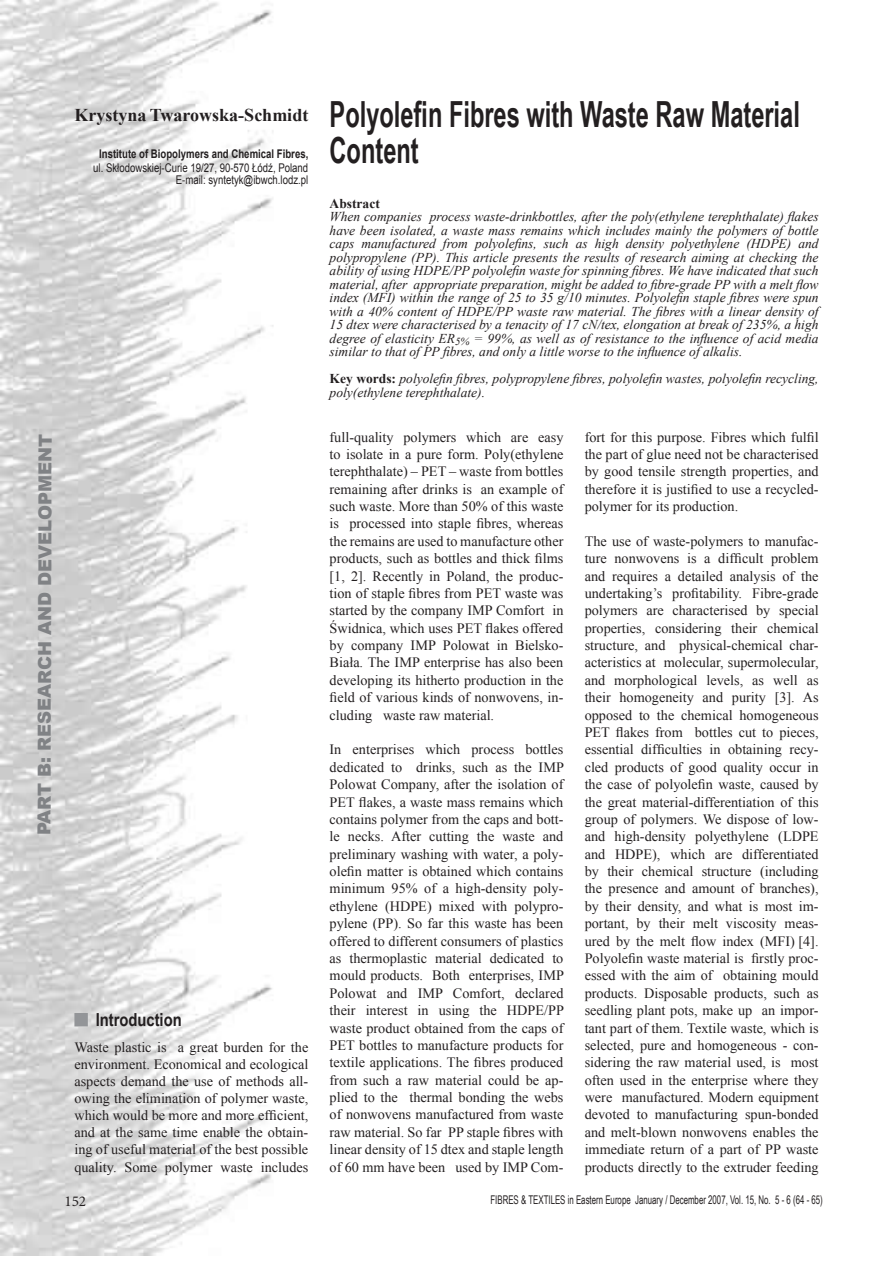
<style>
.page{position:relative;width:893px;height:1263px;background:#fff}
.page>*{position:absolute;margin:0;border:0;box-sizing:border-box;transform-origin:0 0}
.Tytuł{font:700 36px/36px "Arial Narrow";color:#231f20;scale:.8 1}
.Podtytuł_1{font:900 18px "Arial";letter-spacing:-.005em;color:#808285}
.autor{font:700 18px "Times New Roman";color:#231f20}
.Podtytuł_1-2{font:700 18px "Arial Narrow";color:#231f20}
.t1{font:15px "Minion Pro";color:#231f20}
.Normalny{font:14.25px/17.4px "Times New Roman";color:#231f20;text-align:justify}
.Tekst_podstawowy{font:14.25px/17.4px "Times New Roman";color:#231f20;text-align:justify}
.Normalny-2{font:italic 13.5px/13.5px "Times New Roman";color:#231f20;text-align:justify}
.Tekst_podstawowy_wcięty_3{font:italic 13.5px/13.5px "Times New Roman";color:#231f20}
.abstrakt{font:700 13.5px "Times New Roman";color:#231f20}
.adres{font:12px "Arial";color:#231f20;scale:.8 1}
.t2{font:12px "Arial Narrow";color:#231f20;scale:.8 1}
.adres-2{font:700 12px "Arial";color:#231f20;scale:.8 1}
.s1{color:#939598}
.s2{font-weight:700;font-style:normal}
</style>
<div class="page">
<img style="left:0;top:0;width:273px;height:1255px">
<div style="left:74px;top:1013px;width:14px;height:13px;border:3px solid #939598"></div>
<p class="Podtytuł_1" style="left:32px;top:835px;width:402px;rotate:-90deg">PART B: RESEARCH AND DEVELOPMENT</p>
<p class="autor" style="left:74px;top:102px;width:235px">Krystyna Twarowska-Schmidt</p>
<p class="adres-2" style="left:99px;top:146px;width:263px">Institute of Biopolymers and Chemical Fibres,</p>
<p class="adres" style="left:93px;top:160px;width:270px">ul. Skłodowskiej-Curie 19/27, 90-570 Łódź, Poland</p>
<p class="adres" style="left:176px;top:172px;width:167px">E-mail: syntetyk@ibwch.lodz.pl</p>
<p class="Podtytuł_1-2" style="left:74px;top:1006px;width:109px"><span class="s1">■</span> Introduction</p>
<p class="Normalny" style="left:74px;top:1038px;width:235px">Waste plastic is a great burden for the environment. Economical and ecological aspects demand the use of methods all&shy;owing the elimination of polymer waste, which would be more and more efficient, and at the same time enable the obtain&shy;ing of useful material of the best possible quality. Some polymer waste includes</p>
<p class="Tytuł" style="left:330px;top:95px;width:589px">Polyolefin Fibres with Waste Raw Material<br>Content</p>
<p class="abstrakt" style="left:330px;top:194px;width:52px">Abstract</p>
<p class="Normalny-2" style="left:330px;top:210px;width:490px">When companies process waste-drinkbottles, after the poly(ethylene terephthalate) flakes have been isolated, a waste mass remains which includes mainly the polymers of bottle caps manufactured from polyolefins, such as high density polyethylene (HDPE) and polypropylene (PP). This article presents the results of research aiming at checking the ability of using HDPE/PP polyolefin waste for spinning fibres. We have indicated that such material, after appropriate preparation, might be added to fibre-grade PP with a melt flow index (MFI) within the range of 25 to 35 g/10 minutes. Polyolefin staple fibres were spun with a 40% content of HDPE/PP waste raw material. The fibres with a linear density of 15 dtex were characterised by a tenacity of 17 cN/tex, elongation at break of 235%, a high degree of elasticity ER<sub>5%</sub> = 99%, as well as of resistance to the influence of acid media similar to that of PP fibres, and only a little worse to the influence of alkalis.</p>
<p class="Tekst_podstawowy_wcięty_3" style="left:330px;top:372px;width:490px"><span class="s2">Key words:</span> polyolefin fibres, polypropylene fibres, polyolefin wastes, polyolefin recycling, poly(ethylene terephthalate).</p>
<p class="Normalny" style="left:330px;top:428px;width:235px">full-quality polymers which are easy to isolate in a pure form. Poly(ethylene terephthalate) – PET – waste from bottles remaining after drinks is an example of such waste. More than 50% of this waste is processed into staple fibres, whereas the remains are used to manufacture other products, such as bottles and thick films [1, 2]. Recently in Poland, the produc&shy;tion of staple fibres from PET waste was started by the company IMP Comfort in Świdnica, which uses PET flakes offered by company IMP Polowat in Bielsko-Biała. The IMP enterprise has also been developing its hitherto production in the field of various kinds of nonwovens, in&shy;cluding waste raw material.</p>
<p class="Normalny" style="left:330px;top:741px;width:236px">In enterprises which process bottles dedicated to drinks, such as the IMP Polowat Company, after the isolation of PET flakes, a waste mass remains which contains polymer from the caps and bott&shy;le necks. After cutting the waste and preliminary washing with water, a poly&shy;olefin matter is obtained which contains minimum 95% of a high-density poly&shy;ethylene (HDPE) mixed with polypro&shy;pylene (PP). So far this waste has been offered to different consumers of plastics as thermoplastic material dedicated to mould products. Both enterprises, IMP Polowat and IMP Comfort, declared their interest in using the HDPE/PP waste product obtained from the caps of PET bottles to manufacture products for textile applications. The fibres produced from such a raw material could be ap&shy;plied to the thermal bonding the webs of nonwovens manufactured from waste raw material. So far PP staple fibres with linear density of 15 dtex and staple length of 60 mm have been used by IMP Com-</p>
<p class="Normalny" style="left:585px;top:428px;width:235px">fort for this purpose. Fibres which fulfil the part of glue need not be characterised by good tensile strength properties, and therefore it is justified to use a recycled&shy;polymer for its production.</p>
<p class="Tekst_podstawowy" style="left:585px;top:532px;width:235px">The use of waste-polymers to manufac&shy;ture nonwovens is a difficult problem and requires a detailed analysis of the undertaking’s profitability. Fibre-grade polymers are characterised by special properties, considering their chemical structure, and physical-chemical char&shy;acteristics at molecular, supermolecular, and morphological levels, as well as their homogeneity and purity [3]. As opposed to the chemical homogeneous PET flakes from bottles cut to pieces, essential difficulties in obtaining recy&shy;cled products of good quality occur in the case of polyolefin waste, caused by the great material-differentiation of this group of polymers. We dispose of low&shy;and high-density polyethylene (LDPE and HDPE), which are differentiated by their chemical structure (including the presence and amount of branches), by their density, and what is most im&shy;portant, by their melt viscosity meas&shy;ured by the melt flow index (MFI) [4].<br>Polyolefin waste material is firstly proc&shy;essed with the aim of obtaining mould products. Disposable products, such as seedling plant pots, make up an impor&shy;tant part of them. Textile waste, which is selected, pure and homogeneous - con&shy;sidering the raw material used, is most often used in the enterprise where they were manufactured. Modern equipment devoted to manufacturing spun-bonded and melt-blown nonwovens enables the immediate return of a part of PP waste products directly to the extruder feeding</p>
<p class="t1" style="left:64px;top:1192px;width:23px">152</p>
<p class="t2" style="left:490px;top:1191px;width:417px">FIBRES &amp; TEXTILES in Eastern Europe January / December 2007, Vol. 15, No. 5 - 6 (64 - 65)</p>
</div>
